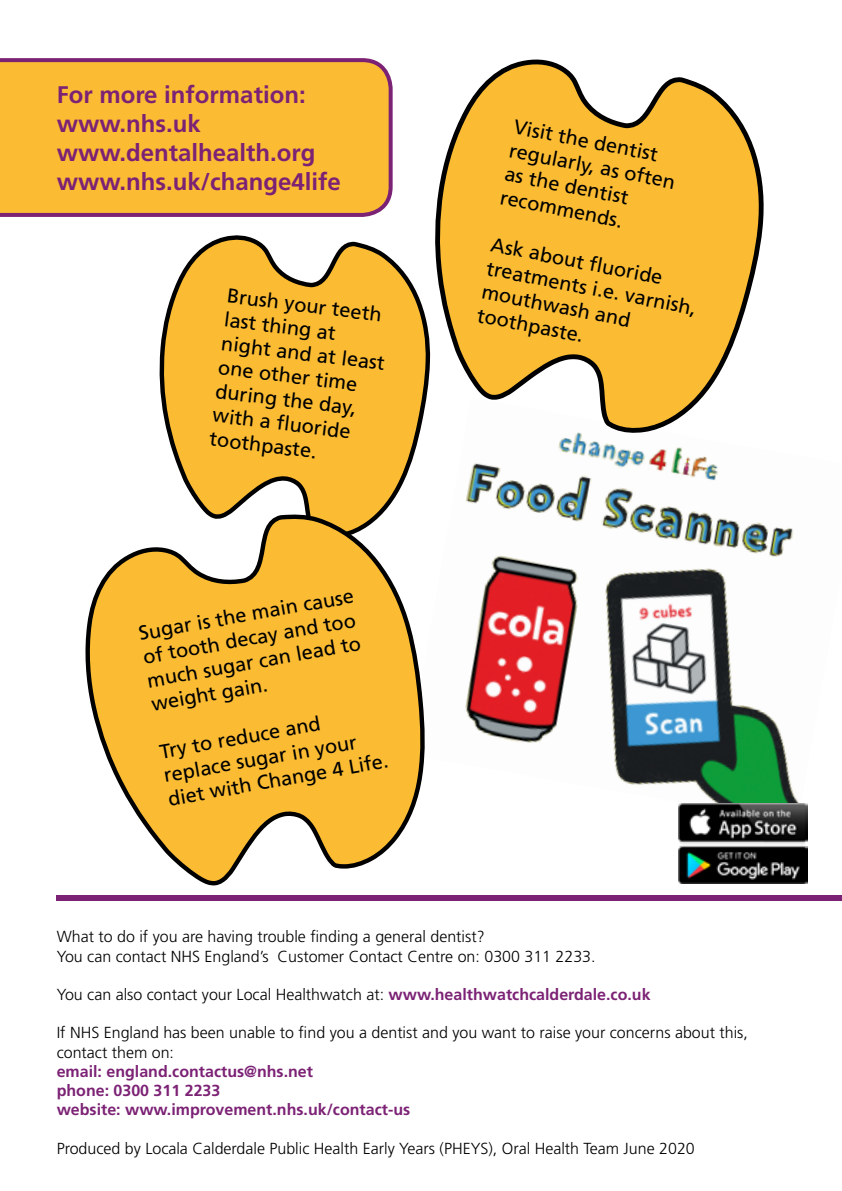
<style>
.page{position:relative;width:842px;height:1191px;background:#fff}
.page>*{position:absolute;margin:0;border:0;box-sizing:border-box;transform-origin:0 0}
.t1{font:700 24px/28.8px "Frutiger";color:#7c2275}
.t2{font:20px/24px "Frutiger";color:#000}
.t3{font:300 16px/19.2px "Frutiger";color:#000}
.t4{font:700 16px/19.2px "Frutiger";color:#7c2275}
.s1{font-weight:700;color:#7c2275}
</style>
<div class="page">
<svg style="left:0;top:58px;width:393px;height:159px;background:#f3b338"></svg>
<img style="left:465px;top:437px;width:334px;height:366px">
<svg style="left:159px;top:235px;width:270px;height:276px"></svg>
<svg style="left:436px;top:59px;width:326px;height:378px"></svg>
<svg style="left:86px;top:511px;width:339px;height:375px"></svg>
<div style="left:57px;top:894px;width:785px;height:6px;background:#7c2275"></div>
<img style="left:678px;top:803px;width:130px;height:80px">
<h1 class="t1" style="left:57px;top:80px;width:286px">For more information: www.nhs.uk www.dentalhealth.org www.nhs.uk/change4life</h1>
<p class="t2" style="left:229px;top:283px;width:166px;rotate:7deg">Brush your teeth last thing at night and at least one other time during the day, with a fl uoride toothpaste.</p>
<p class="t2" style="left:137px;top:621px;width:219px;text-align:justify;rotate:-10deg">Sugar is the main cause of tooth decay and too much sugar can lead to weight gain.</p>
<p class="t2" style="left:158px;top:739px;width:225px;rotate:-10deg">Try to reduce and replace sugar in your diet with Change 4 Life.</p>
<p class="t2" style="left:516px;top:114px;width:170px;rotate:11deg">Visit the dentist regularly, as often as the dentist recommends.</p>
<p class="t2" style="left:494px;top:232px;width:215px;rotate:11deg">Ask about fl uoride treatments i.e. varnish, mouthwash and toothpaste.</p>
<p class="t3" style="left:57px;top:927px;width:540px">What to do if you are having trouble finding a general dentist?<br>You can contact NHS England’s Customer Contact Centre on: 0300 311 2233.</p>
<p class="t3" style="left:57px;top:984px;width:595px">You can also contact your Local Healthwatch at: <span class="s1">www.healthwatchcalderdale.co.uk</span></p>
<p class="t3" style="left:57px;top:1023px;width:693px">If NHS England has been unable to find you a dentist and you want to raise your concerns about this, contact them on:</p>
<p class="t4" style="left:57px;top:1061px;width:355px">email: england.contactus@nhs.net<br>phone: 0300 311 2233<br>website: www.improvement.nhs.uk/contact-us</p>
<p class="t3" style="left:57px;top:1138px;width:640px">Produced by Locala Calderdale Public Health Early Years (PHEYS), Oral Health Team June 2020</p>
</div>
